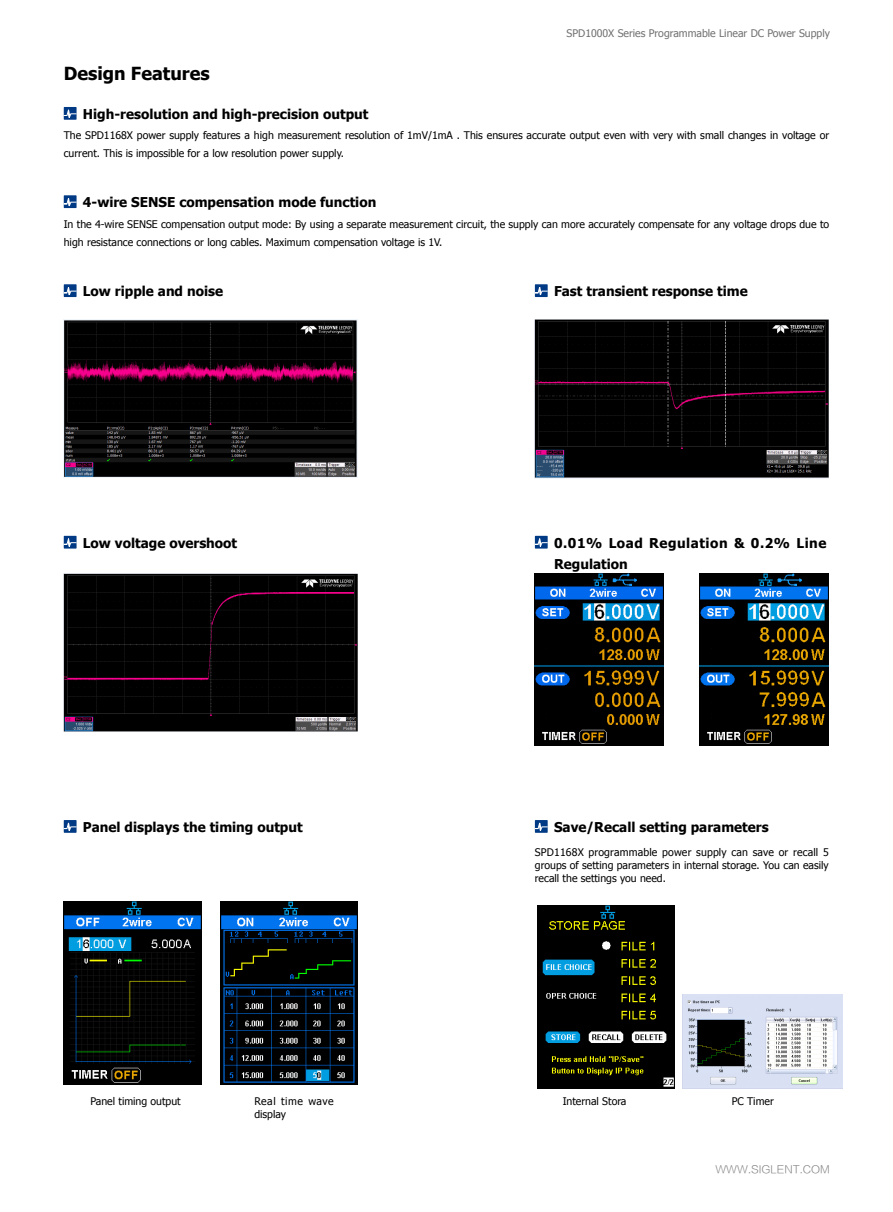
<style>
.page{position:relative;width:893px;height:1212px;background:#fff}
.page>*{position:absolute;margin:0;border:0;box-sizing:border-box;transform-origin:0 0}
.t1{font:700 18px "Tahoma";color:#000}
.t2{font:700 13.5px "Tahoma";color:#000}
.t3{font:700 13.5px/21px "Tahoma";letter-spacing:.04em;color:#000}
.t4{font:10.5px/18px "Tahoma";color:#000}
.t5{font:10.5px "Tahoma";color:#727171}
.t6{font:10.5px/12.6px "Tahoma";letter-spacing:.04em;color:#000}
.t7{font:10.5px "FZLTKHK GBK1 0";color:#727171}
</style>
<div class="page">
<div style="left:64px;top:107px;width:13px;height:13px;background:#003a85"></div>
<svg style="left:64px;top:109px;width:13px;height:11px"></svg>
<div style="left:64px;top:195px;width:13px;height:13px;background:#003a85"></div>
<svg style="left:64px;top:197px;width:13px;height:11px"></svg>
<div style="left:64px;top:284px;width:13px;height:13px;background:#003a85"></div>
<svg style="left:64px;top:286px;width:13px;height:11px"></svg>
<div style="left:535px;top:284px;width:13px;height:13px;background:#003a85"></div>
<svg style="left:535px;top:286px;width:13px;height:11px"></svg>
<div style="left:64px;top:536px;width:13px;height:13px;background:#003a85"></div>
<svg style="left:64px;top:538px;width:13px;height:11px"></svg>
<div style="left:64px;top:820px;width:13px;height:13px;background:#003a85"></div>
<svg style="left:64px;top:822px;width:13px;height:11px"></svg>
<div style="left:535px;top:536px;width:13px;height:13px;background:#003a85"></div>
<svg style="left:535px;top:538px;width:13px;height:11px"></svg>
<img style="left:64px;top:320px;width:294px;height:158px">
<img style="left:535px;top:320px;width:294px;height:158px">
<img style="left:64px;top:573px;width:294px;height:158px">
<img style="left:535px;top:573px;width:129px;height:172px">
<img style="left:64px;top:901px;width:137px;height:183px">
<img style="left:220px;top:901px;width:138px;height:183px">
<img style="left:700px;top:573px;width:129px;height:172px">
<img style="left:538px;top:905px;width:137px;height:183px">
<img style="left:682px;top:994px;width:160px;height:94px">
<div style="left:535px;top:820px;width:13px;height:13px;background:#003a85"></div>
<svg style="left:535px;top:822px;width:13px;height:11px"></svg>
<h1 class="t1" style="left:64px;top:61px;width:147px">Design Features</h1>
<p class="t2" style="left:83px;top:104px;width:287px">High-resolution and high-precision output</p>
<p class="t5" style="left:567px;top:26px;width:265px">SPD1000X Series Programmable Linear DC Power Supply</p>
<p class="t4" style="left:64px;top:126px;width:767px">The SPD1168X power supply features a high measurement resolution of 1mV/1mA . This ensures accurate output even with very with small changes in voltage or current. This is impossible for a low resolution power supply.</p>
<p class="t2" style="left:83px;top:193px;width:295px">4-wire SENSE compensation mode function</p>
<p class="t4" style="left:64px;top:214px;width:767px">In the 4-wire SENSE compensation output mode: By using a separate measurement circuit, the supply can more accurately compensate for any voltage drops due to high resistance connections or long cables. Maximum compensation voltage is 1V.</p>
<p class="t2" style="left:83px;top:282px;width:142px">Low ripple and noise</p>
<p class="t2" style="left:554px;top:282px;width:195px">Fast transient response time</p>
<p class="t2" style="left:83px;top:533px;width:156px">Low voltage overshoot</p>
<p class="t3" style="left:554px;top:531px;width:274px">0.01% Load Regulation &amp; 0.2% Line<br>Regulation</p>
<p class="t2" style="left:83px;top:817px;width:221px">Panel displays the timing output</p>
<p class="t2" style="left:554px;top:817px;width:216px">Save/Recall setting parameters</p>
<p class="t4" style="left:535px;top:846px;width:295px;line-height:12.6px;text-align:justify">SPD1168X programmable power supply can save or recall 5 groups of setting parameters in internal storage. You can easily recall the settings you need.</p>
<p class="t4" style="left:90px;top:1091px;width:92px">Panel timing output</p>
<p class="t6" style="left:254px;top:1094px;width:81px">Real time wave display</p>
<p class="t4" style="left:563px;top:1091px;width:65px">Internal Stora</p>
<p class="t4" style="left:732px;top:1091px;width:44px">PC Timer</p>
<p class="t7" style="left:715px;top:1164px;width:116px">WWW.SIGLENT.COM</p>
</div>
